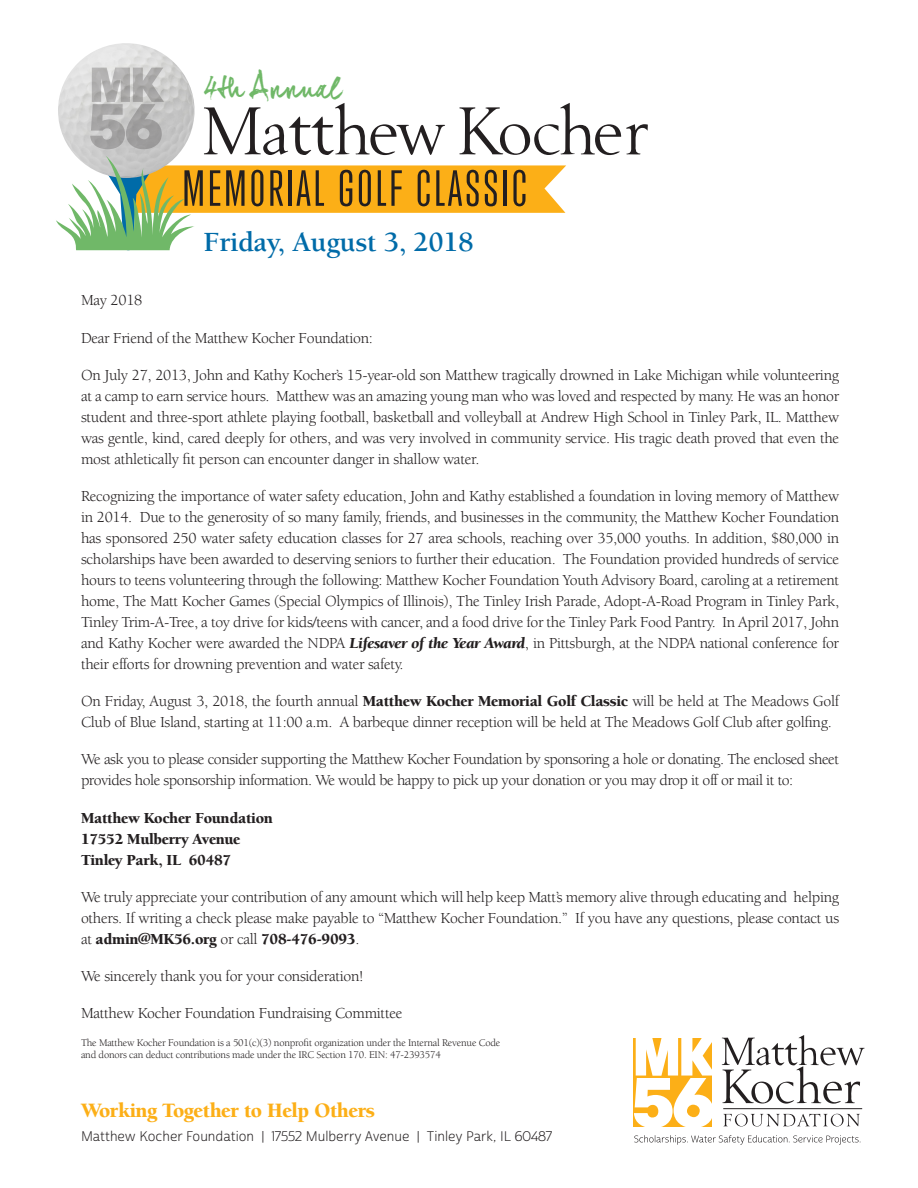
<style>
.page{position:relative;width:918px;height:1188px;background:#fff}
.page>*{position:absolute;margin:0;border:0;box-sizing:border-box;transform-origin:0 0}
.t1{font:67.05px "Berman";letter-spacing:-.01em;color:#231f20}
.t2{font:46.35px "Trump Gothic West";letter-spacing:.06em;color:#231f20;scale:1.1 1}
.t3{font:32.4px "dear Joe Hannes";color:#70b868}
.t4{font:700 28.5px "Berkeley";letter-spacing:-.01em;color:#006ba8}
.t5{font:900 21px "Berkeley";letter-spacing:-.02em;color:#fcaf17}
.t6{font:15.75px/21px "Berkeley";letter-spacing:-.02em;color:#231f20;text-align:justify}
.t7{font:900 15.75px/21px "Berkeley";letter-spacing:-.02em;color:#231f20}
.t8{font:13.5px "Cabrito Sans Nor Boo";color:#231f20}
.t9{font:10.5px/12px "Berkeley";letter-spacing:-.02em;color:#231f20}
.s1{font-weight:900;font-style:italic}
.s2{font-weight:900}
</style>
<div class="page">
<img style="left:58px;top:43px;width:137px;height:113px">
<svg style="left:90px;top:68px;width:74px;height:81px;background:#b4b4b3"></svg>
<svg style="left:56px;top:156px;width:510px;height:94px"></svg>
<svg style="left:634px;top:1135px;width:227px;height:10px"></svg>
<svg style="left:722px;top:1035px;width:143px;height:69px"></svg>
<svg style="left:723px;top:1114px;width:137px;height:13px"></svg>
<hr style="left:723px;top:1108px;width:139px;height:1px;background:#231f20">
<svg style="left:634px;top:1038px;width:78px;height:89px"></svg>
<p class="t3" style="left:204px;top:67px;width:139px">4th Annual</p>
<p class="t1" style="left:202px;top:95px;width:449px">Matthew Kocher</p>
<p class="t2" style="left:182px;top:162px;width:315px">MEMORIAL GOLF CLASSIC</p>
<p class="t4" style="left:203px;top:227px;width:272px">Friday, August 3, 2018</p>
<p class="t6" style="left:81px;top:290px;width:63px">May 2018</p>
<p class="t6" style="left:81px;top:328px;width:294px">Dear Friend of the Matthew Kocher Foundation:</p>
<p class="t6" style="left:81px;top:365px;width:760px">On July 27, 2013, John and Kathy Kocher’s 15-year-old son Matthew tragically drowned in Lake Michigan while volunteering at a camp to earn service hours. Matthew was an amazing young man who was loved and respected by many. He was an honor student and three-sport athlete playing football, basketball and volleyball at Andrew High School in Tinley Park, IL. Matthew was gentle, kind, cared deeply for others, and was very involved in community service. His tragic death proved that even the most athletically fit person can encounter danger in shallow water.</p>
<p class="t6" style="left:81px;top:486px;width:760px">Recognizing the importance of water safety education, John and Kathy established a foundation in loving memory of Matthew in 2014. Due to the generosity of so many family, friends, and businesses in the community, the Matthew Kocher Foundation has sponsored 250 water safety education classes for 27 area schools, reaching over 35,000 youths. In addition, $80,000 in scholarships have been awarded to deserving seniors to further their education. The Foundation provided hundreds of service hours to teens volunteering through the following: Matthew Kocher Foundation Youth Advisory Board, caroling at a retirement home, The Matt Kocher Games (Special Olympics of Illinois), The Tinley Irish Parade, Adopt-A-Road Program in Tinley Park, Tinley Trim-A-Tree, a toy drive for kids/teens with cancer, and a food drive for the Tinley Park Food Pantry. In April 2017, John and Kathy Kocher were awarded the NDPA <span class="s1">Lifesaver of the Year Award</span>, in Pittsburgh, at the NDPA national conference for their efforts for drowning prevention and water safety.</p>
<p class="t6" style="left:81px;top:691px;width:760px">On Friday, August 3, 2018, the fourth annual <span class="s2">Matthew Kocher Memorial Golf Classic</span> will be held at The Meadows Golf<br>Club of Blue Island, starting at 11:00 a.m. A barbeque dinner reception will be held at The Meadows Golf Club after golfing.</p>
<p class="t6" style="left:81px;top:749px;width:760px">We ask you to please consider supporting the Matthew Kocher Foundation by sponsoring a hole or donating. The enclosed sheet provides hole sponsorship information. We would be happy to pick up your donation or you may drop it off or mail it to:</p>
<p class="t7" style="left:81px;top:808px;width:193px">Matthew Kocher Foundation<br>17552 Mulberry Avenue<br>Tinley Park, IL 60487</p>
<p class="t6" style="left:81px;top:887px;width:760px">We truly appreciate your contribution of any amount which will help keep Matt’s memory alive through educating and helping others. If writing a check please make payable to “Matthew Kocher Foundation.” If you have any questions, please contact us at <span class="s2">admin@MK56.org</span> or call <span class="s2">708-476-9093</span>.</p>
<p class="t6" style="left:81px;top:966px;width:284px">We sincerely thank you for your consideration!</p>
<p class="t6" style="left:81px;top:1003px;width:323px">Matthew Kocher Foundation Fundraising Committee</p>
<p class="t9" style="left:81px;top:1037px;width:421px">The Matthew Kocher Foundation is a 501(c)(3) nonprofit organization under the Internal Revenue Code and donors can deduct contributions made under the IRC Section 170. EIN: 47-2393574</p>
<p class="t5" style="left:81px;top:1100px;width:296px">Working Together to Help Others</p>
<p class="t8" style="left:81px;top:1129px;width:473px">Matthew Kocher Foundation | 17552 Mulberry Avenue | Tinley Park, IL 60487</p>
</div>
